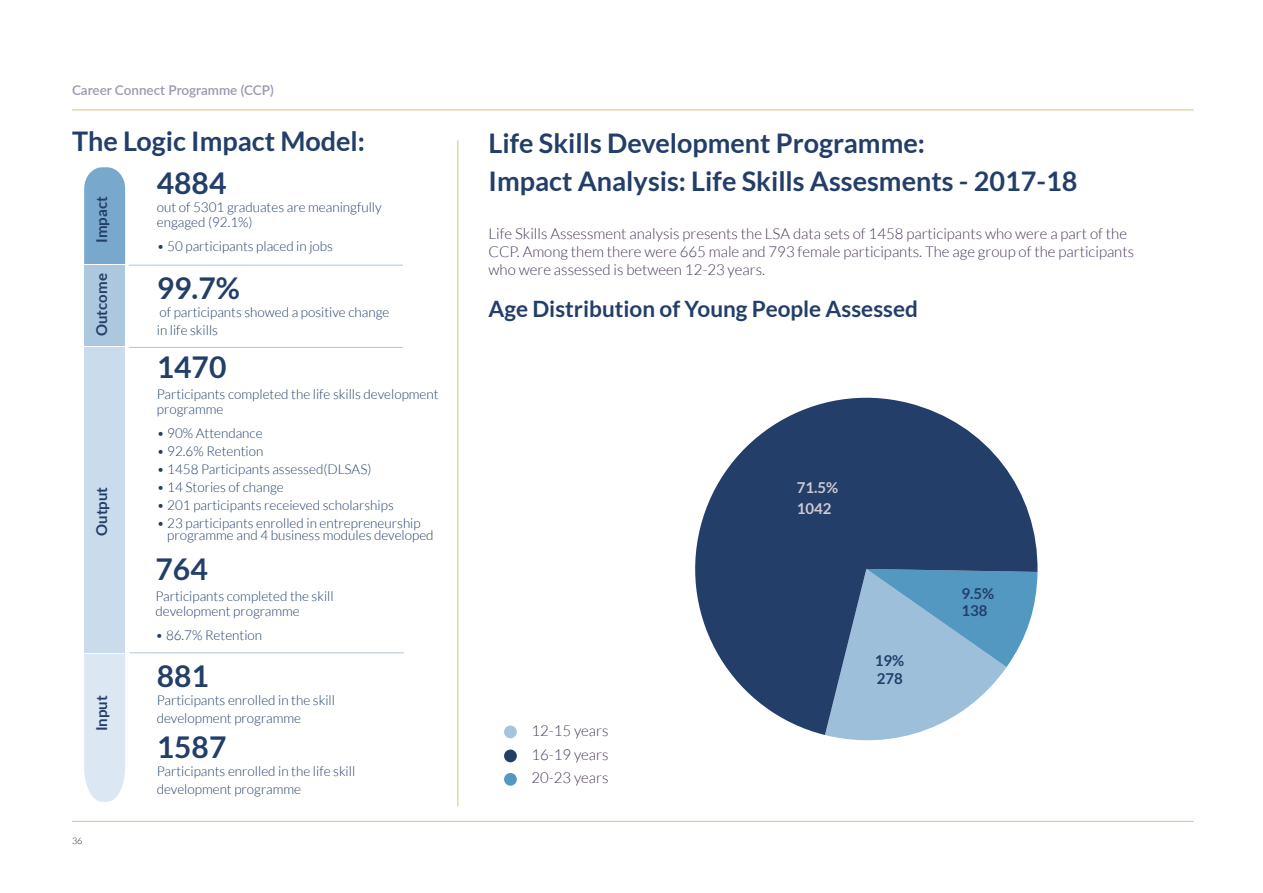
<style>
.page{position:relative;width:1263px;height:893px;background:#fff}
.page>*{position:absolute;margin:0;border:0;box-sizing:border-box;transform-origin:0 0}
.t1{font:700 30px "Lato";color:#223e69}
.t2{font:700 27px "Lato";color:#223e69}
.t3{font:700 22.5px "Lato";color:#223e69}
.t4{font:300 15px/18px "Lato";color:#493758}
.t5{font:700 15px "Lato";color:#223e69}
.t6{font:700 15px "Lato";color:#d2c9d2}
.t7{font:300 13.5px/15px "Lato";color:#223e69}
.t8{font:600 13.5px "Lato";color:#9998af}
.t9{font:300 9px "Lato";color:#231f20}
</style>
<div class="page">
<svg style="left:84px;top:167px;width:41px;height:97px"></svg>
<div style="left:84px;top:347px;width:41px;height:305px;background:#cadcec"></div>
<div style="left:84px;top:265px;width:41px;height:81px;background:#abc8df"></div>
<div style="left:84px;top:654px;width:41px;height:148px;background:#dbe7f2"></div>
<hr style="left:72px;top:110px;width:1121px;height:1px;background:#d0c67d">
<hr style="left:72px;top:821px;width:1121px;height:1px;background:#d0c67d">
<hr style="left:129px;top:265px;width:274px;height:1px;background:#aac7df">
<hr style="left:129px;top:347px;width:274px;height:1px;background:#aac7df">
<hr style="left:130px;top:652px;width:274px;height:1px;background:#aac7df">
<hr style="left:458px;top:140px;width:1px;height:666px;background:#d0c67d">
<svg style="left:825px;top:735px;width:84px;height:6px"></svg>
<svg style="left:695px;top:397px;width:343px;height:338px;fill:#223e69"></svg>
<div style="left:504px;top:725px;width:13px;height:13px;background:#a5c4dd;border-radius:50%"></div>
<div style="left:504px;top:749px;width:13px;height:13px;background:#223e69;border-radius:50%"></div>
<div style="left:504px;top:773px;width:13px;height:13px;background:#5398c1;border-radius:50%"></div>
<p class="t8" style="left:72px;top:80px;width:203px">Career Connect Programme (CCP)</p>
<p class="t2" style="left:72px;top:126px;width:295px">The Logic Impact Model:</p>
<p class="t5" style="left:93px;top:243px;width:48px;rotate:-90deg">Impact</p>
<p class="t5" style="left:93px;top:336px;width:64px;rotate:-90deg">Outcome</p>
<p class="t5" style="left:93px;top:536px;width:51px;rotate:-90deg">Output</p>
<p class="t5" style="left:93px;top:731px;width:38px;rotate:-90deg">Input</p>
<p class="t9" style="left:72px;top:836px;width:12px">36</p>
<p class="t1" style="left:157px;top:166px;width:71px">4884</p>
<p class="t7" style="left:157px;top:199px;width:226px">out of 5301 graduates are meaningfully engaged (92.1%)</p>
<p class="t7" style="left:157px;top:238px;width:178px">• 50 participants placed in jobs</p>
<p class="t1" style="left:157px;top:270px;width:85px">99.7%</p>
<p class="t7" style="left:157px;top:303px;width:234px;line-height:18px">of participants showed a positive change in life skills</p>
<p class="t1" style="left:157px;top:350px;width:71px">1470</p>
<p class="t7" style="left:157px;top:387px;width:283px">Participants completed the life skills development programme</p>
<p class="t7" style="left:157px;top:426px;width:107px">• 90% Attendance</p>
<p class="t7" style="left:157px;top:444px;width:108px">• 92.6% Retention</p>
<p class="t7" style="left:157px;top:462px;width:216px">• 1458 Participants assessed(DLSAS)</p>
<p class="t7" style="left:157px;top:480px;width:128px">• 14 Stories of change</p>
<p class="t7" style="left:157px;top:498px;width:238px">• 201 participants receieved scholarships</p>
<p class="t7" style="left:157px;top:516px;width:265px">• 23 participants enrolled in entrepreneurship</p>
<p class="t7" style="left:167px;top:528px;width:268px">programme and 4 business modules developed</p>
<p class="t1" style="left:156px;top:552px;width:54px">764</p>
<p class="t7" style="left:156px;top:589px;width:180px">Participants completed the skill development programme</p>
<p class="t7" style="left:156px;top:628px;width:108px">• 86.7% Retention</p>
<p class="t1" style="left:157px;top:659px;width:54px">881</p>
<p class="t7" style="left:157px;top:691px;width:180px;line-height:18px">Participants enrolled in the skill development programme</p>
<p class="t1" style="left:157px;top:730px;width:71px">1587</p>
<p class="t7" style="left:157px;top:762px;width:200px;line-height:18px">Participants enrolled in the life skill development programme</p>
<p class="t2" style="left:488px;top:127px;width:438px">Life Skills Development Programme:</p>
<p class="t2" style="left:488px;top:166px;width:590px">Impact Analysis: Life Skills Assesments - 2017-18</p>
<p class="t4" style="left:488px;top:224px;width:647px">Life Skills Assessment analysis presents the LSA data sets of 1458 participants who were a part of the<br>CCP. Among them there were 665 male and 793 female participants. The age group of the participants who were assessed is between 12-23 years.</p>
<p class="t3" style="left:488px;top:296px;width:431px">Age Distribution of Young People Assessed</p>
<p class="t6" style="left:797px;top:478px;width:43px">71.5%</p>
<p class="t4" style="left:531px;top:721px;width:79px">12-15 years</p>
<p class="t4" style="left:531px;top:746px;width:79px">16-19 years</p>
<p class="t4" style="left:531px;top:768px;width:79px">20-23 years</p>
<p class="t6" style="left:797px;top:500px;width:36px">1042</p>
<p class="t5" style="left:875px;top:651px;width:31px">19%</p>
<p class="t5" style="left:877px;top:670px;width:28px">278</p>
<p class="t5" style="left:961px;top:585px;width:34px">9.5%</p>
<p class="t5" style="left:961px;top:602px;width:28px">138</p>
</div>
